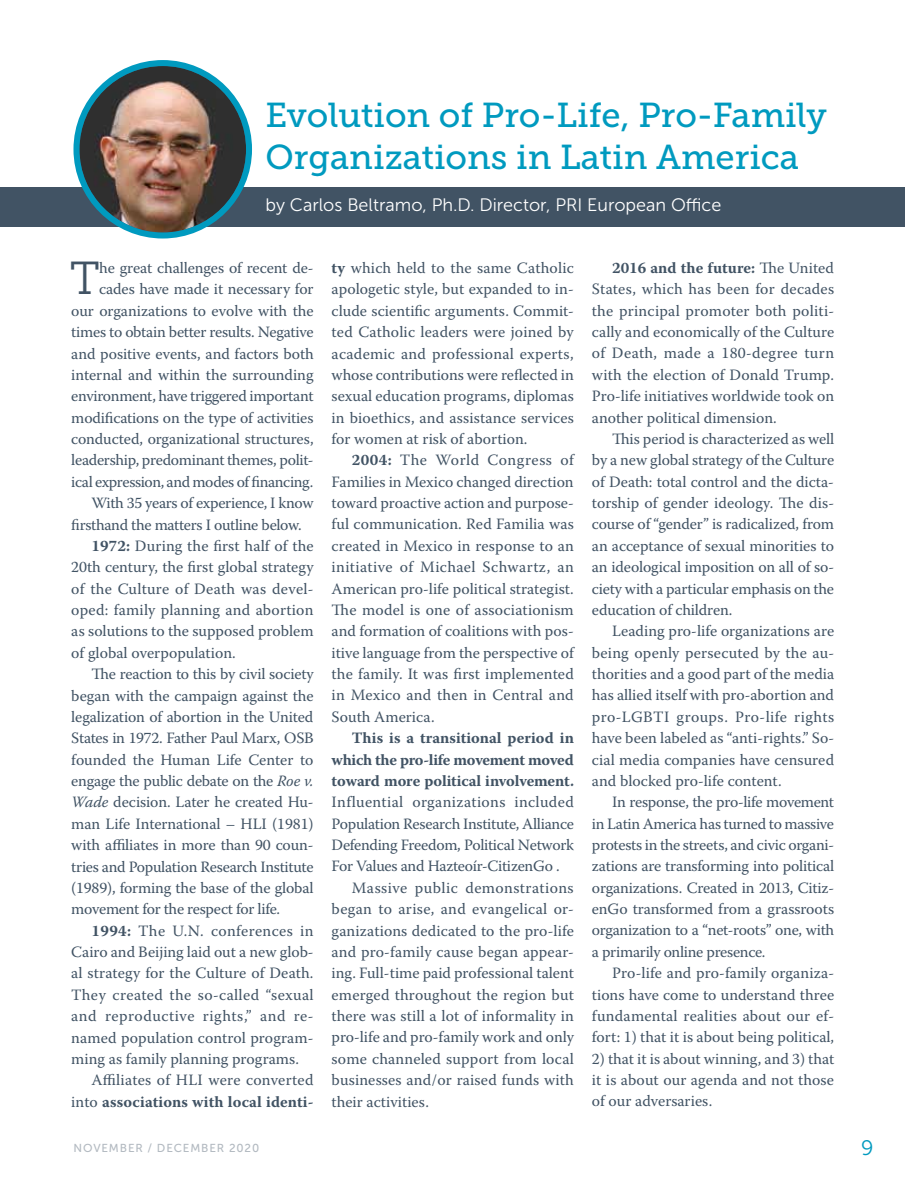
<style>
.page{position:relative;width:905px;height:1188px;background:#fff}
.page>*{position:absolute;margin:0;border:0;box-sizing:border-box;transform-origin:0 0}
.t1{font:46.2px "Museo Slab 300";color:#415364}
.t2{font:34.5px/42px "Museo Slab 500";color:#009abf}
.t3{font:21px "Museo Slab 300";color:#009abf}
.t4{font:18px "Museo Sans 300";color:#fff}
.t5{font:15.75px/21.3px "Warnock Pro";color:#415364;text-align:justify}
.t6{font:15.75px "Warnock Pro";letter-spacing:-.02em;color:#415364}
.t7{font:700 15.75px/21.3px "Warnock Pro";letter-spacing:-.01em;color:#415364;text-align:justify}
.t8{font:15.75px "Warnock Pro";letter-spacing:.02em;color:#415364}
.t9{font:15.75px "Warnock Pro";letter-spacing:.025em;color:#415364}
.t10{font:15.75px "Warnock Pro";letter-spacing:-.025em;color:#415364}
.t11{font:15.75px "Warnock Pro";letter-spacing:.03em;color:#415364}
.t12{font:11.55px "Museo Sans 500";letter-spacing:.075em;color:#b3bac1}
.s1{font-weight:700}
.s2{font-style:italic}
.s3{font-weight:400}
</style>
<div class="page">
<div style="left:0;top:187px;width:904px;height:40px;background:#415364"></div>
<div style="left:76px;top:63px;width:173px;height:173px;background:#009abf;border-radius:50%"></div>
<img style="left:79px;top:66px;width:167px;height:167px;border-radius:83px">
<div style="left:73px;top:60px;width:179px;height:179px;border:6px solid #009abf;border-radius:50%"></div>
<h2 class="t2" style="left:265px;top:95px;width:562px">Evolution of Pro-Life, Pro-Family<br>Organizations in Latin America</h2>
<p class="t4" style="left:265px;top:195px;width:457px">by Carlos Beltramo, Ph.D. Director, PRI European Office</p>
<h1 class="t1" style="left:70px;top:253px;width:32px">T</h1>
<p class="t5" style="left:99px;top:257px;width:216px">he great challenges of recent de-</p>
<p class="t5" style="left:99px;top:278px;width:216px">cades have made it necessary for</p>
<p class="t5" style="left:71px;top:300px;width:244px">our organizations to evolve with the</p>
<p class="t6" style="left:71px;top:323px;width:244px">times to obtain better results. Negative</p>
<p class="t5" style="left:71px;top:343px;width:244px">and positive events, and factors both</p>
<p class="t5" style="left:71px;top:364px;width:244px">internal and within the surrounding</p>
<p class="t6" style="left:71px;top:387px;width:244px">environment, have triggered important</p>
<p class="t5" style="left:71px;top:407px;width:244px">modifications on the type of activities</p>
<p class="t5" style="left:71px;top:428px;width:244px">conducted, organizational structures,</p>
<p class="t6" style="left:71px;top:451px;width:244px">leadership, predominant themes, polit-</p>
<p class="t10" style="left:71px;top:472px;width:243px">ical expression, and modes of financing.</p>
<p class="t6" style="left:92px;top:494px;width:223px">With 35 years of experience, I know</p>
<p class="t6" style="left:71px;top:515px;width:232px">firsthand the matters I outline below.</p>
<p class="t5" style="left:92px;top:535px;width:223px"><span class="s1">1972:</span> During the first half of the</p>
<p class="t5" style="left:71px;top:556px;width:244px">20th century, the first global strategy</p>
<p class="t5" style="left:71px;top:578px;width:244px">of the Culture of Death was devel-</p>
<p class="t5" style="left:71px;top:599px;width:244px">oped: family planning and abortion</p>
<p class="t5" style="left:71px;top:620px;width:244px">as solutions to the supposed problem</p>
<p class="t5" style="left:71px;top:642px;width:166px">of global overpopulation.</p>
<p class="t5" style="left:92px;top:663px;width:223px">The reaction to this by civil society</p>
<p class="t5" style="left:71px;top:684px;width:244px">began with the campaign against the</p>
<p class="t5" style="left:71px;top:706px;width:244px">legalization of abortion in the United</p>
<p class="t6" style="left:71px;top:729px;width:244px">States in 1972. Father Paul Marx, OSB</p>
<p class="t5" style="left:71px;top:749px;width:244px">founded the Human Life Center to</p>
<p class="t5" style="left:71px;top:770px;width:244px">engage the public debate on the <span class="s2">Roe v.</span></p>
<p class="t5" style="left:71px;top:791px;width:244px"><span class="s2">Wade</span> decision. Later he created Hu-</p>
<p class="t5" style="left:71px;top:813px;width:244px">man Life International – HLI (1981)</p>
<p class="t5" style="left:71px;top:834px;width:244px">with affiliates in more than 90 coun-</p>
<p class="t6" style="left:71px;top:857px;width:244px">tries and Population Research Institute</p>
<p class="t5" style="left:71px;top:877px;width:243px">(1989), forming the base of the global</p>
<p class="t6" style="left:71px;top:900px;width:210px">movement for the respect for life.</p>
<p class="t9" style="left:92px;top:921px;width:223px"><span class="s1">1994:</span> The U.N. conferences in</p>
<p class="t5" style="left:71px;top:941px;width:244px">Cairo and Beijing laid out a new glob-</p>
<p class="t5" style="left:71px;top:962px;width:244px">al strategy for the Culture of Death.</p>
<p class="t8" style="left:71px;top:985px;width:244px">They created the so-called “sexual</p>
<p class="t11" style="left:71px;top:1007px;width:244px">and reproductive rights,” and re-</p>
<p class="t5" style="left:71px;top:1026px;width:244px">named population control program-</p>
<p class="t5" style="left:71px;top:1048px;width:229px">ming as family planning programs.</p>
<p class="t5" style="left:92px;top:1069px;width:223px">Affiliates of HLI were converted</p>
<p class="t7" style="left:71px;top:1091px;width:244px"><span class="s3">into</span> associations with local identi-</p>
<p class="t5" style="left:331px;top:257px;width:244px"><span class="s1">ty</span> which held to the same Catholic apologetic style, but expanded to in&shy;clude scientific arguments. Commit&shy;ted Catholic leaders were joined by academic and professional experts, whose contributions were reflected in sexual education programs, diplomas in bioethics, and assistance services for women at risk of abortion.</p>
<p class="t5" style="left:331px;top:449px;width:244px;text-indent:20px"><span class="s1">2004:</span> The World Congress of Families in Mexico changed direction toward proactive action and purpose&shy;ful communication. Red Familia was created in Mexico in response to an initiative of Michael Schwartz, an American pro-life political strategist.<br>The model is one of associationism and formation of coalitions with pos&shy;itive language from the perspective of the family. It was first implemented in Mexico and then in Central and South America.</p>
<p class="t7" style="left:331px;top:727px;width:244px;text-indent:20px">This is a transitional period in which the pro-life movement moved toward more political involvement.</p>
<p class="t8" style="left:331px;top:793px;width:244px">Influential organizations included</p>
<p class="t6" style="left:331px;top:814px;width:244px">Population Research Institute, Alliance</p>
<p class="t6" style="left:331px;top:835px;width:244px">Defending Freedom, Political Network</p>
<p class="t6" style="left:331px;top:857px;width:229px">For Values and Hazteoír-CitizenGo .</p>
<p class="t9" style="left:352px;top:878px;width:223px">Massive public demonstrations</p>
<p class="t8" style="left:331px;top:900px;width:244px">began to arise, and evangelical or-</p>
<p class="t5" style="left:331px;top:919px;width:244px">ganizations dedicated to the pro-life</p>
<p class="t5" style="left:331px;top:941px;width:244px">and pro-family cause began appear-</p>
<p class="t5" style="left:331px;top:962px;width:244px">ing. Full-time paid professional talent</p>
<p class="t5" style="left:331px;top:984px;width:244px">emerged throughout the region but</p>
<p class="t5" style="left:331px;top:1005px;width:244px">there was still a lot of informality in</p>
<p class="t5" style="left:331px;top:1026px;width:244px">pro-life and pro-family work and only</p>
<p class="t5" style="left:331px;top:1048px;width:244px">some channeled support from local</p>
<p class="t5" style="left:331px;top:1069px;width:244px">businesses and/or raised funds with</p>
<p class="t5" style="left:331px;top:1090px;width:99px">their activities.</p>
<p class="t5" style="left:592px;top:257px;width:244px;text-indent:20px"><span class="s1">2016 and the future:</span> The United States, which has been for decades the principal promoter both politi&shy;cally and economically of the Culture of Death, made a 180-degree turn with the election of Donald Trump.<br>Pro-life initiatives worldwide took on another political dimension.</p>
<p class="t5" style="left:592px;top:428px;width:244px;text-indent:20px">This period is characterized as well by a new global strategy of the Culture of Death: total control and the dicta&shy;torship of gender ideology. The dis&shy;course of “gender” is radicalized, from an acceptance of sexual minorities to an ideological imposition on all of so&shy;ciety with a particular emphasis on the education of children.</p>
<p class="t5" style="left:592px;top:620px;width:244px;text-indent:20px">Leading pro-life organizations are being openly persecuted by the au&shy;thorities and a good part of the media has allied itself with pro-abortion and pro-LGBTI groups. Pro-life rights have been labeled as “anti-rights.” So&shy;cial media companies have censured and blocked pro-life content.</p>
<p class="t5" style="left:592px;top:791px;width:244px;text-indent:20px">In response, the pro-life movement in Latin America has turned to massive protests in the streets, and civic organi&shy;zations are transforming into political organizations. Created in 2013, Citiz&shy;enGo transformed from a grassroots organization to a “net-roots” one, with a primarily online presence.</p>
<p class="t5" style="left:592px;top:962px;width:244px;text-indent:20px">Pro-life and pro-family organiza&shy;tions have come to understand three fundamental realities about our ef&shy;fort: 1) that it is about being political,</p>
<p class="t5" style="left:592px;top:1048px;width:244px">2) that it is about winning, and 3) that it is about our agenda and not those of our adversaries.</p>
<p class="t12" style="left:73px;top:1142px;width:187px">NOVEMBER / DECEMBER 2020</p>
<h3 class="t3" style="left:861px;top:1137px;width:14px">9</h3>
</div>
